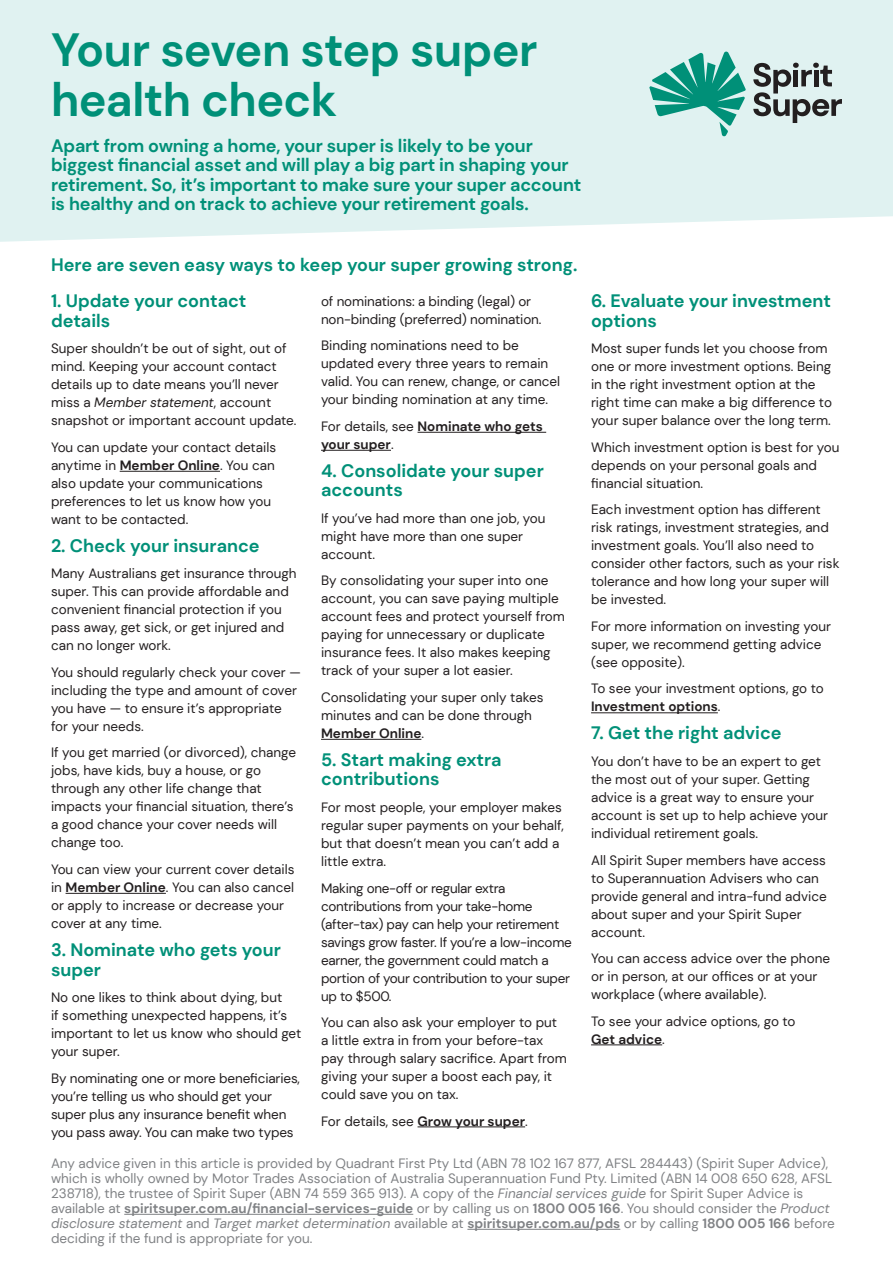
<style>
.page{position:relative;width:893px;height:1263px;background:#fff}
.page>*{position:absolute;margin:0;border:0;box-sizing:border-box;transform-origin:0 0}
.Title_Page_Head{font:700 46.5px/49.5px "DM Sans";letter-spacing:-.015em;color:#009078}
.DM_Sans_12pt_Bold{font:700 18px/19.5px "DM Sans";letter-spacing:-.01em;color:#009078}
.Heads{font:700 18px/19.5px "DM Sans";color:#009078}
.Body{font:13.5px/18px "DM Sans";color:#231f20}
.Disclaimer{font:13.5px/15px "DM Sans";color:#808285}
.Body-2{font:13.5px/18px "DM Sans";letter-spacing:-.02em;color:#231f20}
.Body-3{font:700 13.5px/18px "DM Sans";color:#231f20}
.s1{font-style:italic}
.s2{font-weight:700}
.s3{font-weight:400}
</style>
<div class="page">
<div style="left:0;top:0;width:893px;height:242px;background:#e0f2f1"></div>
<hr style="left:120px;top:471px;width:100px;height:1px;background:#231f20">
<hr style="left:66px;top:893px;width:100px;height:1px;background:#231f20">
<hr style="left:418px;top:432px;width:128px;height:1px;background:#231f20">
<hr style="left:321px;top:450px;width:70px;height:1px;background:#231f20">
<hr style="left:321px;top:739px;width:100px;height:1px;background:#231f20">
<hr style="left:418px;top:1126px;width:107px;height:1px;background:#231f20">
<hr style="left:591px;top:712px;width:127px;height:1px;background:#231f20">
<hr style="left:591px;top:1044px;width:71px;height:1px;background:#231f20">
<hr style="left:124px;top:1214px;width:289px;height:1px;background:#808285">
<hr style="left:467px;top:1229px;width:153px;height:1px;background:#808285">
<svg style="left:753px;top:63px;width:89px;height:60px;background:#9da8a8"></svg>
<svg style="left:649px;top:51px;width:97px;height:86px;background:#79c5b9"></svg>
<p class="Title_Page_Head" style="left:51px;top:25px;width:488px">Your seven step super health check</p>
<p class="DM_Sans_12pt_Bold" style="left:51px;top:136px;width:532px">Apart from owning a home, your super is likely to be your biggest financial asset and will play a big part in shaping your retirement. So, it’s important to make sure your super account is healthy and on track to achieve your retirement goals.</p>
<p class="DM_Sans_12pt_Bold" style="left:51px;top:255px;width:528px">Here are seven easy ways to keep your super growing strong.</p>
<p class="Heads" style="left:51px;top:291px;width:197px">1. Update your contact details</p>
<p class="Body" style="left:51px;top:340px;width:247px">Super shouldn’t be out of sight, out of mind. Keeping your account contact details up to date means you’ll never miss a <span class="s1">Member statement</span>, account snapshot or important account update.</p>
<p class="Body" style="left:51px;top:438px;width:227px">You can update your contact details anytime in <span class="s2">Member Online</span>. You can also update your communications preferences to let us know how you want to be contacted.</p>
<p class="Heads" style="left:51px;top:536px;width:210px">2. Check your insurance</p>
<p class="Body" style="left:51px;top:565px;width:247px">Many Australians get insurance through super. This can provide affordable and convenient financial protection if you pass away, get sick, or get injured and can no longer work.</p>
<p class="Body" style="left:51px;top:663px;width:251px">You should regularly check your cover — including the type and amount of cover you have — to ensure it’s appropriate for your needs.</p>
<p class="Body" style="left:51px;top:744px;width:247px">If you get married (or divorced), change jobs, have kids, buy a house, or go through any other life change that impacts your financial situation, there’s a good chance your cover needs will change too.</p>
<p class="Body" style="left:51px;top:860px;width:245px">You can view your current cover details in <span class="s2">Member Online</span>. You can also cancel or apply to increase or decrease your cover at any time.</p>
<p class="Heads" style="left:51px;top:940px;width:231px">3. Nominate who gets your super</p>
<p class="Body" style="left:51px;top:988px;width:252px">No one likes to think about dying, but<br>if something unexpected happens, it’s important to let us know who should get your super.</p>
<p class="Body" style="left:51px;top:1069px;width:250px">By nominating one or more beneficiaries, you’re telling us who should get your super plus any insurance benefit when you pass away. You can make two types</p>
<p class="Body" style="left:321px;top:292px;width:222px">of nominations: a binding (legal) or non-binding (preferred) nomination.</p>
<p class="Body" style="left:321px;top:337px;width:241px">Binding nominations need to be updated every three years to remain valid. You can renew, change, or cancel your binding nomination at any time.</p>
<p class="Body-3" style="left:321px;top:417px;width:223px"><span class="s3">For details, see</span> Nominate who gets your super<span class="s3">.</span></p>
<p class="Heads" style="left:321px;top:461px;width:224px">4. Consolidate your super accounts</p>
<p class="Body" style="left:321px;top:509px;width:226px">If you’ve had more than one job, you might have more than one super account.</p>
<p class="Body" style="left:321px;top:572px;width:245px">By consolidating your super into one account, you can save paying multiple account fees and protect yourself from paying for unnecessary or duplicate insurance fees. It also makes keeping track of your super a lot easier.</p>
<p class="Body" style="left:321px;top:688px;width:224px">Consolidating your super only takes minutes and can be done through<br><span class="s2">Member Online</span>.</p>
<p class="Heads" style="left:321px;top:750px;width:182px">5. Start making extra contributions</p>
<p class="Body" style="left:321px;top:798px;width:244px">For most people, your employer makes regular super payments on your behalf, but that doesn’t mean you can’t add a little extra.</p>
<p class="Body-2" style="left:321px;top:879px;width:252px">Making one-off or regular extra contributions from your take-home (after-tax) pay can help your retirement savings grow faster. If you’re a low-income earner, the government could match a portion of your contribution to your super up to $500.</p>
<p class="Body" style="left:321px;top:1013px;width:247px">You can also ask your employer to put a little extra in from your before-tax pay through salary sacrifice. Apart from giving your super a boost each pay, it could save you on tax.</p>
<p class="Body" style="left:321px;top:1112px;width:208px">For details, see <span class="s2">Grow your super</span>.</p>
<p class="Heads" style="left:591px;top:291px;width:241px">6. Evaluate your investment options</p>
<p class="Body" style="left:591px;top:340px;width:242px">Most super funds let you choose from one or more investment options. Being in the right investment option at the right time can make a big difference to your super balance over the long term.</p>
<p class="Body" style="left:591px;top:438px;width:250px">Which investment option is best for you depends on your personal goals and financial situation.</p>
<p class="Body" style="left:591px;top:501px;width:250px">Each investment option has different risk ratings, investment strategies, and investment goals. You’ll also need to consider other factors, such as your risk tolerance and how long your super will be invested.</p>
<p class="Body" style="left:591px;top:617px;width:242px">For more information on investing your super, we recommend getting advice (see opposite).</p>
<p class="Body" style="left:591px;top:680px;width:234px">To see your investment options, go to<br><span class="s2">Investment options</span>.</p>
<p class="Heads" style="left:591px;top:723px;width:192px">7. Get the right advice</p>
<p class="Body" style="left:591px;top:752px;width:239px">You don’t have to be an expert to get the most out of your super. Getting advice is a great way to ensure your account is set up to help achieve your individual retirement goals.</p>
<p class="Body" style="left:591px;top:851px;width:237px">All Spirit Super members have access to Superannuation Advisers who can provide general and intra-fund advice about super and your Spirit Super account.</p>
<p class="Body" style="left:591px;top:949px;width:240px">You can access advice over the phone or in person, at our offices or at your workplace (where available).</p>
<p class="Body" style="left:591px;top:1012px;width:206px">To see your advice options, go to<br><span class="s2">Get advice</span>.</p>
<p class="Disclaimer" style="left:51px;top:1156px;width:785px">Any advice given in this article is provided by Quadrant First Pty Ltd (ABN 78 102 167 877, AFSL 284443) (Spirit Super Advice), which is wholly owned by Motor Trades Association of Australia Superannuation Fund Pty. Limited (ABN 14 008 650 628, AFSL 238718), the trustee of Spirit Super (ABN 74 559 365 913). A copy of the <span class="s1">Financial services guide</span> for Spirit Super Advice is available at <span class="s2">spiritsuper.com.au/financial-services-guide</span> or by calling us on <span class="s2">1800 005 166</span>. You should consider the <span class="s1">Product disclosure statement</span> and <span class="s1">Target market determination</span> available at <span class="s2">spiritsuper.com.au/pds</span> or by calling <span class="s2">1800 005 166</span> before deciding if the fund is appropriate for you.</p>
</div>
